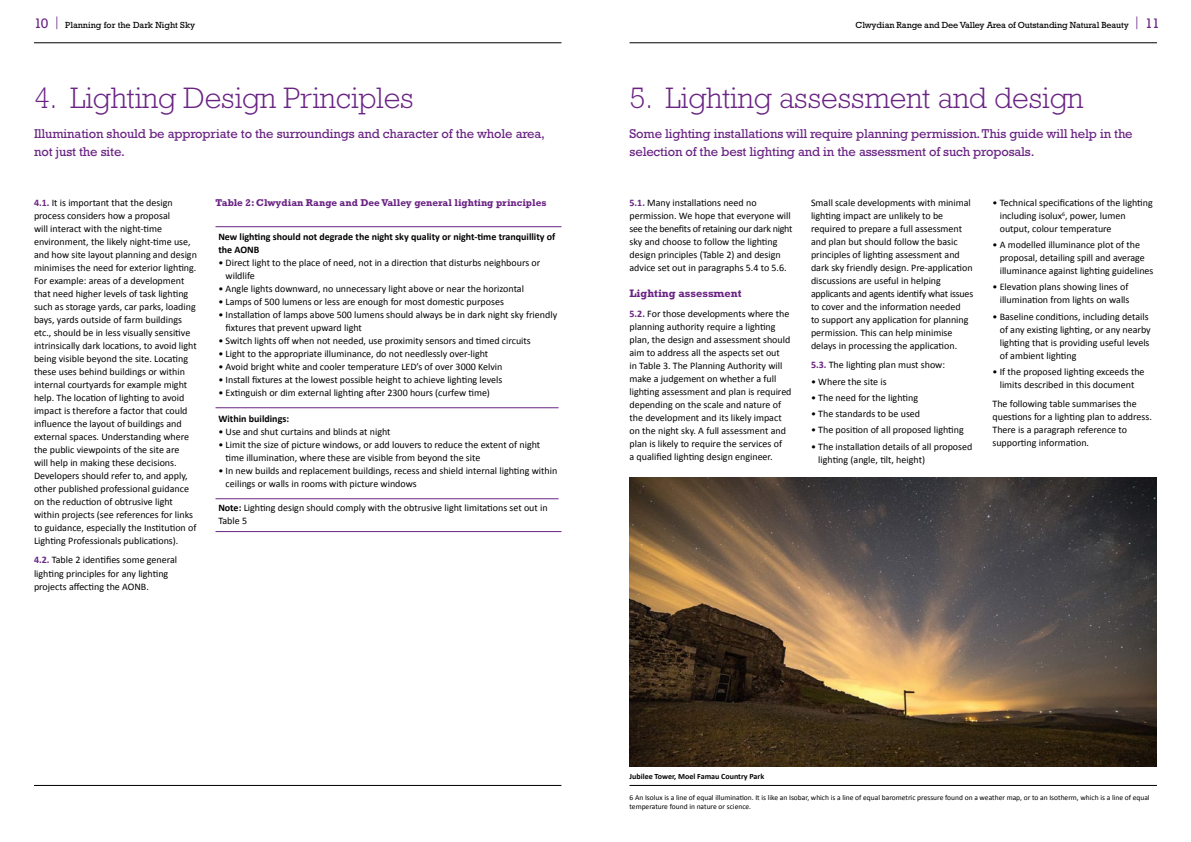
<style>
.page{position:relative;width:1191px;height:842px;background:#fff}
.page>*{position:absolute;margin:0;border:0;box-sizing:border-box;transform-origin:0 0}
.t1{font:300 30px "Rockwell";color:#6a2383}
.t2{font:13px/18px "Rockwell";letter-spacing:-.01em;color:#6a2383}
.t3{font:700 11px "Rockwell";color:#6a2383}
.t4{font:10px/13px "Calibri";color:#000}
.t5{font:700 10px/13px "Calibri";color:#000}
.t6{font:700 10px "Rockwell";color:#6a2383}
.t7{font:9px "Rockwell";letter-spacing:-.01em;color:#000}
.t8{font:700 8px "Calibri";color:#000}
.t9{font:7.5px/9px "Calibri";color:#000}
.s1{font-size:14px;color:#6a2383}
.s2{font-weight:700;color:#6a2383}
.s3{font-weight:700}
</style>
<div class="page">
<hr style="left:34px;top:43px;width:527px;height:1px;background:#000">
<hr style="left:629px;top:43px;width:528px;height:1px;background:#000">
<hr style="left:34px;top:785px;width:527px;height:1px;background:#000">
<hr style="left:629px;top:785px;width:528px;height:1px;background:#000">
<hr style="left:215px;top:226px;width:346px;height:1px;background:#6a2383">
<hr style="left:215px;top:531px;width:346px;height:1px;background:#6a2383">
<hr style="left:215px;top:408px;width:343px;height:1px;background:#6a2383">
<hr style="left:215px;top:499px;width:343px;height:1px;background:#6a2383">
<img style="left:629px;top:478px;width:528px;height:289px">
<p class="t7" style="left:34px;top:20px;width:163px"><span class="s1">10</span> <sup>|</sup> Planning for the Dark Night Sky</p>
<p class="t7" style="left:855px;top:20px;width:306px">Clwydian Range and Dee Valley Area of Outstanding Natural Beauty <sup>|</sup> <span class="s1">11</span></p>
<h1 class="t1" style="left:34px;top:81px;width:381px">4. Lighting Design Principles</h1>
<h2 class="t2" style="left:34px;top:125px;width:512px">Illumination should be appropriate to the surroundings and character of the whole area, not just the site.</h2>
<p class="t4" style="left:34px;top:196px;width:164px"><span class="s2">4.1.</span> It is important that the design process considers how a proposal<br>will interact with the night-time environment, the likely night-time use, and how site layout planning and design minimises the need for exterior lighting.<br>For example: areas of a development that need higher levels of task lighting such as storage yards, car parks, loading bays, yards outside of farm buildings etc., should be in less visually sensitive intrinsically dark locations, to avoid light being visible beyond the site. Locating these uses behind buildings or within internal courtyards for example might help. The location of lighting to avoid impact is therefore a factor that could influence the layout of buildings and external spaces. Understanding where the public viewpoints of the site are<br>will help in making these decisions.<br>Developers should refer to, and apply, other published professional guidance on the reduction of obtrusive light within projects (see references for links to guidance, especially the Institution of Lighting Professionals publications).</p>
<p class="t4" style="left:34px;top:554px;width:145px"><span class="s2">4.2.</span> Table 2 identifies some general lighting principles for any lighting projects affecting the AONB.</p>
<p class="t6" style="left:215px;top:197px;width:332px">Table 2: Clwydian Range and Dee Valley general lighting principles</p>
<p class="t5" style="left:218px;top:230px;width:338px">New lighting should not degrade the night sky quality or night-time tranquillity of the AONB</p>
<p class="t4" style="left:226px;top:256px;width:316px;text-indent:-7px">• Direct light to the place of need, not in a direction that disturbs neighbours or wildlife</p>
<p class="t4" style="left:218px;top:282px;width:307px">• Angle lights downward, no unnecessary light above or near the horizontal</p>
<p class="t4" style="left:218px;top:295px;width:287px">• Lamps of 500 lumens or less are enough for most domestic purposes</p>
<p class="t4" style="left:226px;top:308px;width:333px;text-indent:-7px">• Installation of lamps above 500 lumens should always be in dark night sky friendly fixtures that prevent upward light</p>
<p class="t4" style="left:218px;top:334px;width:314px">• Switch lights off when not needed, use proximity sensors and timed circuits</p>
<p class="t4" style="left:218px;top:347px;width:271px">• Light to the appropriate illuminance, do not needlessly over-light</p>
<p class="t4" style="left:218px;top:360px;width:286px">• Avoid bright white and cooler temperature LED’s of over 3000 Kelvin</p>
<p class="t4" style="left:218px;top:373px;width:286px">• Install fixtures at the lowest possible height to achieve lighting levels</p>
<p class="t4" style="left:218px;top:386px;width:273px">• Extinguish or dim external lighting after 2300 hours (curfew time)</p>
<p class="t5" style="left:218px;top:412px;width:72px">Within buildings:</p>
<p class="t4" style="left:218px;top:425px;width:174px">• Use and shut curtains and blinds at night</p>
<p class="t4" style="left:226px;top:438px;width:316px;text-indent:-7px">• Limit the size of picture windows, or add louvers to reduce the extent of night time illumination, where these are visible from beyond the site</p>
<p class="t4" style="left:226px;top:464px;width:333px;text-indent:-7px">• In new builds and replacement buildings, recess and shield internal lighting within ceilings or walls in rooms with picture windows</p>
<p class="t4" style="left:218px;top:501px;width:331px"><span class="s3">Note:</span> Lighting design should comply with the obtrusive light limitations set out in<br>Table 5</p>
<h1 class="t1" style="left:629px;top:81px;width:455px">5. Lighting assessment and design</h1>
<h2 class="t2" style="left:629px;top:125px;width:505px">Some lighting installations will require planning permission. This guide will help in the selection of the best lighting and in the assessment of such proposals.</h2>
<p class="t4" style="left:629px;top:196px;width:164px"><span class="s2">5.1.</span> Many installations need no permission. We hope that everyone will see the benefits of retaining our dark night sky and choose to follow the lighting design principles (Table 2) and design advice set out in paragraphs 5.4 to 5.6.</p>
<p class="t3" style="left:629px;top:287px;width:113px">Lighting assessment</p>
<p class="t4" style="left:629px;top:307px;width:163px"><span class="s2">5.2.</span> For those developments where the planning authority require a lighting plan, the design and assessment should aim to address all the aspects set out<br>in Table 3. The Planning Authority will make a judgement on whether a full lighting assessment and plan is required depending on the scale and nature of the development and its likely impact on the night sky. A full assessment and plan is likely to require the services of<br>a qualified lighting design engineer.</p>
<p class="t4" style="left:999px;top:196px;width:154px;text-indent:-7px">• Technical specifications of the lighting including isolux<sup>6</sup>, power, lumen output, colour temperature</p>
<p class="t4" style="left:999px;top:238px;width:155px;text-indent:-7px">• A modelled illuminance plot of the proposal, detailing spill and average illuminance against lighting guidelines</p>
<p class="t4" style="left:992px;top:281px;width:138px;text-align:right">• Elevation plans showing lines of illumination from lights on walls</p>
<p class="t4" style="left:999px;top:310px;width:153px;text-indent:-7px">• Baseline conditions, including details of any existing lighting, or any nearby lighting that is providing useful levels of ambient lighting</p>
<p class="t4" style="left:992px;top:365px;width:154px;text-align:center">• If the proposed lighting exceeds the limits described in this document</p>
<p class="t4" style="left:992px;top:398px;width:161px">The following table summarises the questions for a lighting plan to address.<br>There is a paragraph reference to supporting information.</p>
<p class="t4" style="left:811px;top:196px;width:164px">Small scale developments with minimal lighting impact are unlikely to be required to prepare a full assessment and plan but should follow the basic principles of lighting assessment and dark sky friendly design. Pre-application discussions are useful in helping applicants and agents identify what issues to cover and the information needed<br>to support any application for planning permission. This can help minimise delays in processing the application.</p>
<p class="t4" style="left:811px;top:359px;width:136px"><span class="s2">5.3.</span> The lighting plan must show:</p>
<p class="t4" style="left:811px;top:375px;width:77px">• Where the site is</p>
<p class="t4" style="left:811px;top:391px;width:109px">• The need for the lighting</p>
<p class="t4" style="left:811px;top:407px;width:111px">• The standards to be used</p>
<p class="t4" style="left:811px;top:424px;width:154px">• The position of all proposed lighting</p>
<p class="t4" style="left:818px;top:440px;width:156px;text-indent:-7px">• The installation details of all proposed lighting (angle, tilt, height)</p>
<p class="t8" style="left:629px;top:771px;width:136px">Jubilee Tower, Moel Famau Country Park</p>
<p class="t9" style="left:629px;top:793px;width:521px">6 An Isolux is a line of equal illumination. It is like an Isobar, which is a line of equal barometric pressure found on a weather map, or to an Isotherm, which is a line of equal temperature found in nature or science.</p>
</div>
